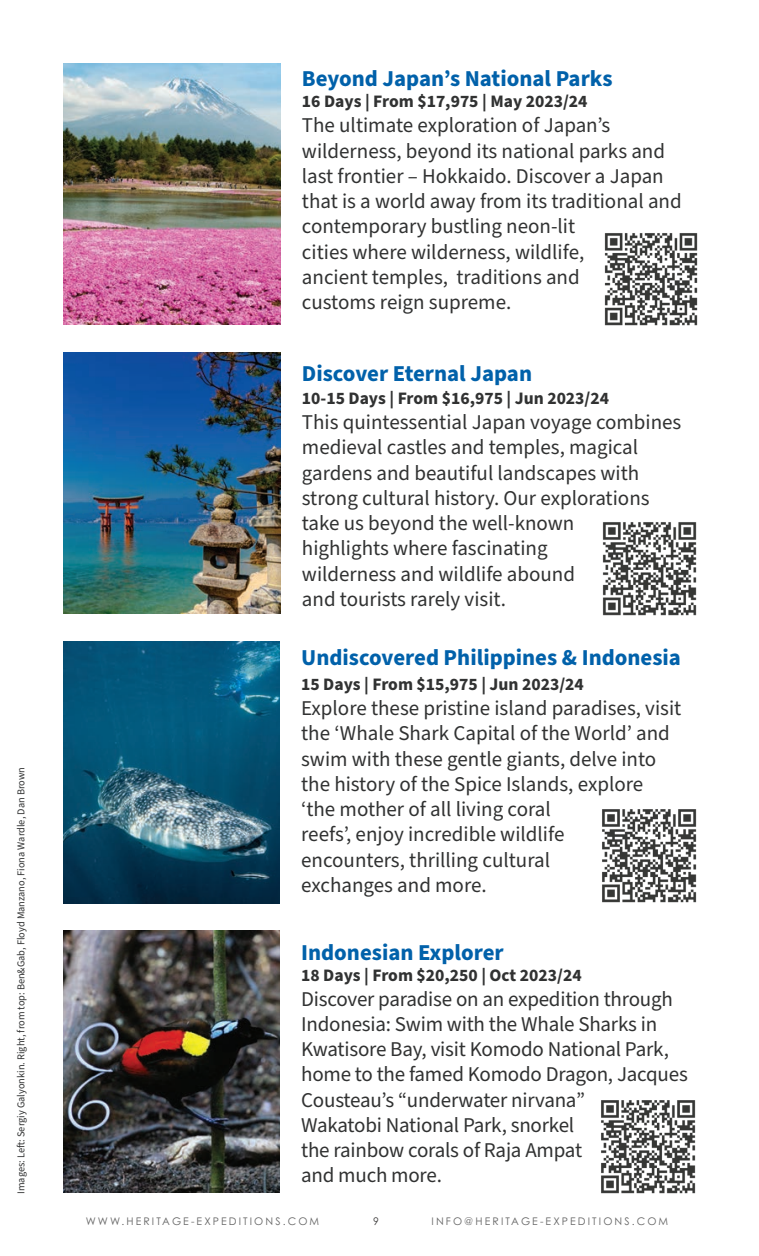
<style>
.page{position:relative;width:759px;height:1256px;background:#fff}
.page>*{position:absolute;margin:0;border:0;box-sizing:border-box;transform-origin:0 0}
.t1{font:700 22.75px "Source Sans Pro";color:#0161aa}
.t2{font:21px/25.2px "Source Sans Pro";color:#313232}
.t3{font:700 17.5px "Source Sans Pro";color:#313232}
.t4{font:10.5px "Source Sans Pro";color:#313232}
.t5{font:10.5px "Century Gothic Pro";letter-spacing:.2em;color:#666}
.t6{font:10.5px "Century Gothic Pro";color:#403f3f}
</style>
<div class="page">
<img style="left:602px;top:809px;width:95px;height:94px">
<img style="left:601px;top:1100px;width:95px;height:94px">
<img style="left:64px;top:352px;width:216px;height:261px">
<img style="left:602px;top:522px;width:95px;height:94px">
<img style="left:63px;top:930px;width:217px;height:261px">
<img style="left:63px;top:641px;width:217px;height:261px">
<img style="left:604px;top:233px;width:94px;height:93px">
<img style="left:64px;top:63px;width:216px;height:261px">
<p class="t4" style="left:14px;top:1193px;width:428px;rotate:-90deg">Images: Left: Sergiy Galyonkin. Right, from top: Ben&amp;Gab, Floyd Manzano, Fiona Wardle, Dan Brown</p>
<p class="t1" style="left:302px;top:63px;width:312px">Beyond Japan’s National Parks</p>
<p class="t3" style="left:302px;top:89px;width:287px">16 Days | From $17,975 | May 2023/24</p>
<p class="t2" style="left:302px;top:113px;width:381px">The ultimate exploration of Japan’s wilderness, beyond its national parks and last frontier – Hokkaido. Discover a Japan that is a world away from its traditional and contemporary bustling neon-lit<br>cities where wilderness, wildlife,<br>ancient temples, traditions and<br>customs reign supreme.</p>
<p class="t1" style="left:302px;top:358px;width:232px">Discover Eternal Japan</p>
<p class="t3" style="left:302px;top:386px;width:309px">10-15 Days | From $16,975 | Jun 2023/24</p>
<p class="t2" style="left:302px;top:410px;width:381px">This quintessential Japan voyage combines medieval castles and temples, magical gardens and beautiful landscapes with strong cultural history. Our explorations take us beyond the well-known<br>highlights where fascinating<br>wilderness and wildlife abound<br>and tourists rarely visit.</p>
<p class="t1" style="left:301px;top:641px;width:381px">Undiscovered Philippines &amp; Indonesia</p>
<p class="t3" style="left:301px;top:672px;width:284px">15 Days | From $15,975 | Jun 2023/24</p>
<p class="t2" style="left:301px;top:696px;width:382px">Explore these pristine island paradises, visit the ‘Whale Shark Capital of the World’ and swim with these gentle giants, delve into the history of the Spice Islands, explore ‘the mother of all living coral<br>reefs’, enjoy incredible wildlife<br>encounters, thrilling cultural<br>exchanges and more.</p>
<p class="t1" style="left:301px;top:936px;width:204px">Indonesian Explorer</p>
<p class="t3" style="left:301px;top:962px;width:282px">18 Days | From $20,250 | Oct 2023/24</p>
<p class="t2" style="left:301px;top:986px;width:388px">Discover paradise on an expedition through Indonesia: Swim with the Whale Sharks in Kwatisore Bay, visit Komodo National Park, home to the famed Komodo Dragon, Jacques Cousteau’s “underwater nirvana”<br>Wakatobi National Park, snorkel<br>the rainbow corals of Raja Ampat<br>and much more.</p>
<p class="t5" style="left:86px;top:1214px;width:235px">WWW.HERITAGE-EXPEDITIONS.COM</p>
<p class="t6" style="left:373px;top:1214px;width:7px">9</p>
<p class="t5" style="left:432px;top:1214px;width:238px">INFO@HERITAGE-EXPEDITIONS.COM</p>
</div>
